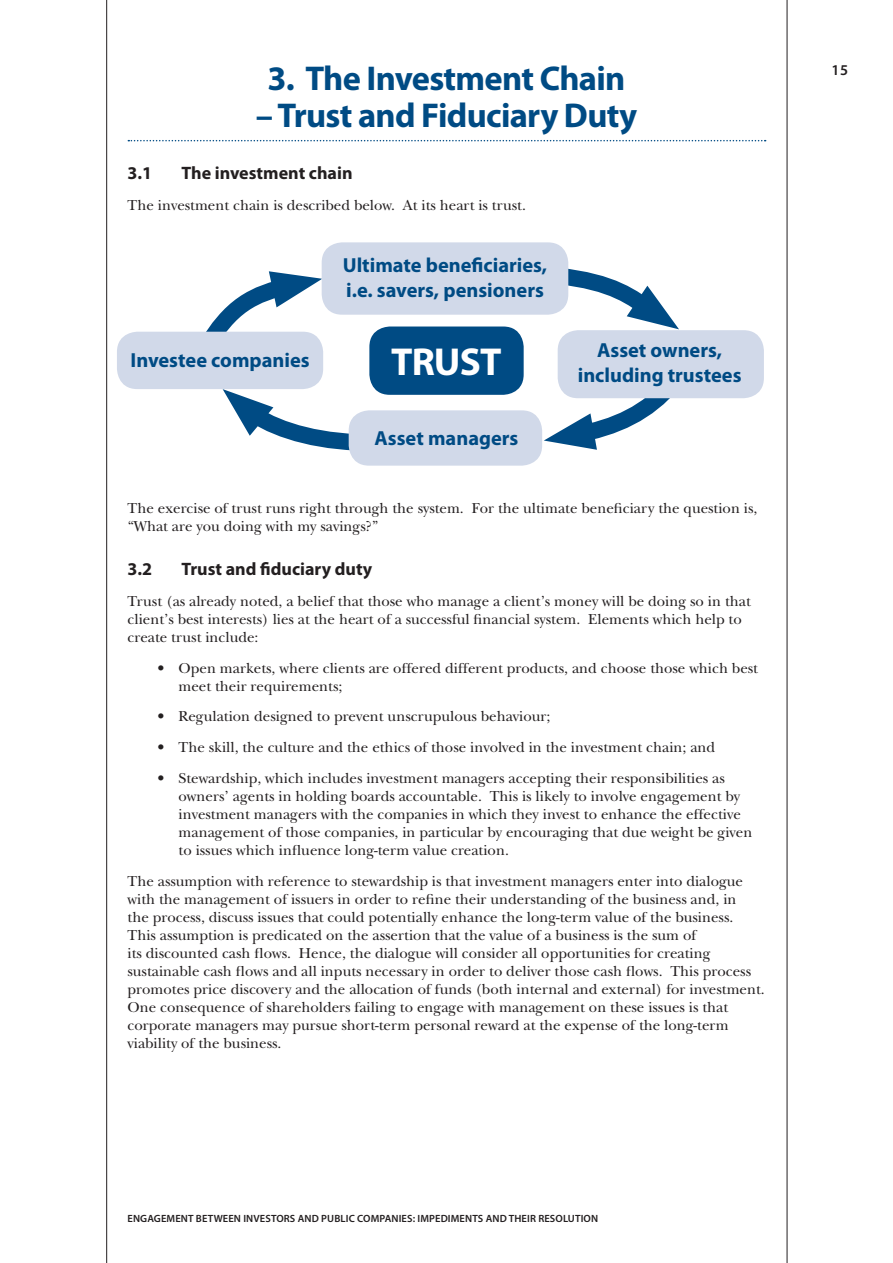
<style>
.page{position:relative;width:893px;height:1263px;background:#fff}
.page>*{position:absolute;margin:0;border:0;box-sizing:border-box;transform-origin:0 0}
.t1{font:700 39.15px "Myriad Pro";letter-spacing:-.02em;color:#fff}
.t2{font:700 34.5px "Myriad Pro";letter-spacing:-.02em;color:#004b84}
.t3{font:700 20.4px/24.5px "Myriad Pro";color:#004b84}
.t4{font:700 18px "Myriad Pro";color:#231f20}
.t5{font:15px/18px "New Baskerville";color:#231f20}
.t6{font:600 15px "Myriad Pro";color:#231f20}
.t7{font:600 10.5px "Myriad Pro";letter-spacing:.01em;color:#231f20}
</style>
<div class="page">
<hr style="left:106px;top:0;width:1px;height:1263px;background:#231f20">
<hr style="left:787px;top:0;width:1px;height:1263px;background:#231f20">
<svg style="left:223px;top:385px;width:151px;height:74px"></svg>
<div style="left:349px;top:410px;width:193px;height:56px;background:#d1d9e9;border-radius:20px"></div>
<svg style="left:128px;top:140px;width:638px;height:1px"></svg>
<div style="left:369px;top:326px;width:155px;height:69px;background:#004b84;border-radius:20px"></div>
<svg style="left:182px;top:265px;width:140px;height:80px"></svg>
<svg style="left:557px;top:262px;width:122px;height:73px"></svg>
<svg style="left:544px;top:359px;width:152px;height:91px"></svg>
<div style="left:117px;top:332px;width:206px;height:57px;background:#d1d9e9;border-radius:20px"></div>
<div style="left:322px;top:242px;width:246px;height:73px;background:#d1d9e9;border-radius:20px"></div>
<div style="left:558px;top:330px;width:206px;height:68px;background:#d1d9e9;border-radius:20px"></div>
<h2 class="t2" style="left:268px;top:56px;width:359px">3. The Investment Chain</h2>
<h2 class="t2" style="left:256px;top:93px;width:383px">– Trust and Fiduciary Duty</h2>
<p class="t4" style="left:128px;top:162px;width:26px">3.1</p>
<p class="t4" style="left:182px;top:162px;width:172px">The investment chain</p>
<p class="t5" style="left:128px;top:196px;width:400px">The investment chain is described below. At its heart is trust.</p>
<h3 class="t3" style="left:131px;top:347px;width:181px">Investee companies</h3>
<h3 class="t3" style="left:343px;top:253px;width:206px">Ultimate beneficiaries, i.e. savers, pensioners</h3>
<h1 class="t1" style="left:391px;top:336px;width:112px">TRUST</h1>
<h3 class="t3" style="left:375px;top:425px;width:145px">Asset managers</h3>
<h3 class="t3" style="left:578px;top:337px;width:165px;text-align:center">Asset owners, including trustees</h3>
<p class="t5" style="left:128px;top:499px;width:631px">The exercise of trust runs right through the system. For the ultimate beneficiary the question is, “What are you doing with my savings?”</p>
<p class="t4" style="left:128px;top:557px;width:26px">3.2</p>
<p class="t4" style="left:182px;top:557px;width:192px">Trust and fiduciary duty</p>
<p class="t5" style="left:128px;top:592px;width:625px">Trust (as already noted, a belief that those who manage a client’s money will be doing so in that client’s best interests) lies at the heart of a successful financial system. Elements which help to create trust include:</p>
<p class="t5" style="left:179px;top:659px;width:581px;text-indent:-21px">• Open markets, where clients are offered different products, and choose those which best meet their requirements;</p>
<p class="t5" style="left:157px;top:707px;width:395px">• Regulation designed to prevent unscrupulous behaviour;</p>
<p class="t5" style="left:157px;top:738px;width:559px">• The skill, the culture and the ethics of those involved in the investment chain; and</p>
<p class="t5" style="left:179px;top:769px;width:575px;text-indent:-21px">• Stewardship, which includes investment managers accepting their responsibilities as owners’ agents in holding boards accountable. This is likely to involve engagement by investment managers with the companies in which they invest to enhance the effective management of those companies, in particular by encouraging that due weight be given to issues which influence long-term value creation.</p>
<p class="t5" style="left:128px;top:872px;width:639px">The assumption with reference to stewardship is that investment managers enter into dialogue with the management of issuers in order to refine their understanding of the business and, in<br>the process, discuss issues that could potentially enhance the long-term value of the business.<br>This assumption is predicated on the assertion that the value of a business is the sum of<br>its discounted cash flows. Hence, the dialogue will consider all opportunities for creating sustainable cash flows and all inputs necessary in order to deliver those cash flows. This process promotes price discovery and the allocation of funds (both internal and external) for investment.<br>One consequence of shareholders failing to engage with management on these issues is that corporate managers may pursue short-term personal reward at the expense of the long-term viability of the business.</p>
<p class="t7" style="left:128px;top:1212px;width:472px">ENGAGEMENT BETWEEN INVESTORS AND PUBLIC COMPANIES: IMPEDIMENTS AND THEIR RESOLUTION</p>
<p class="t6" style="left:831px;top:60px;width:18px">15</p>
</div>
